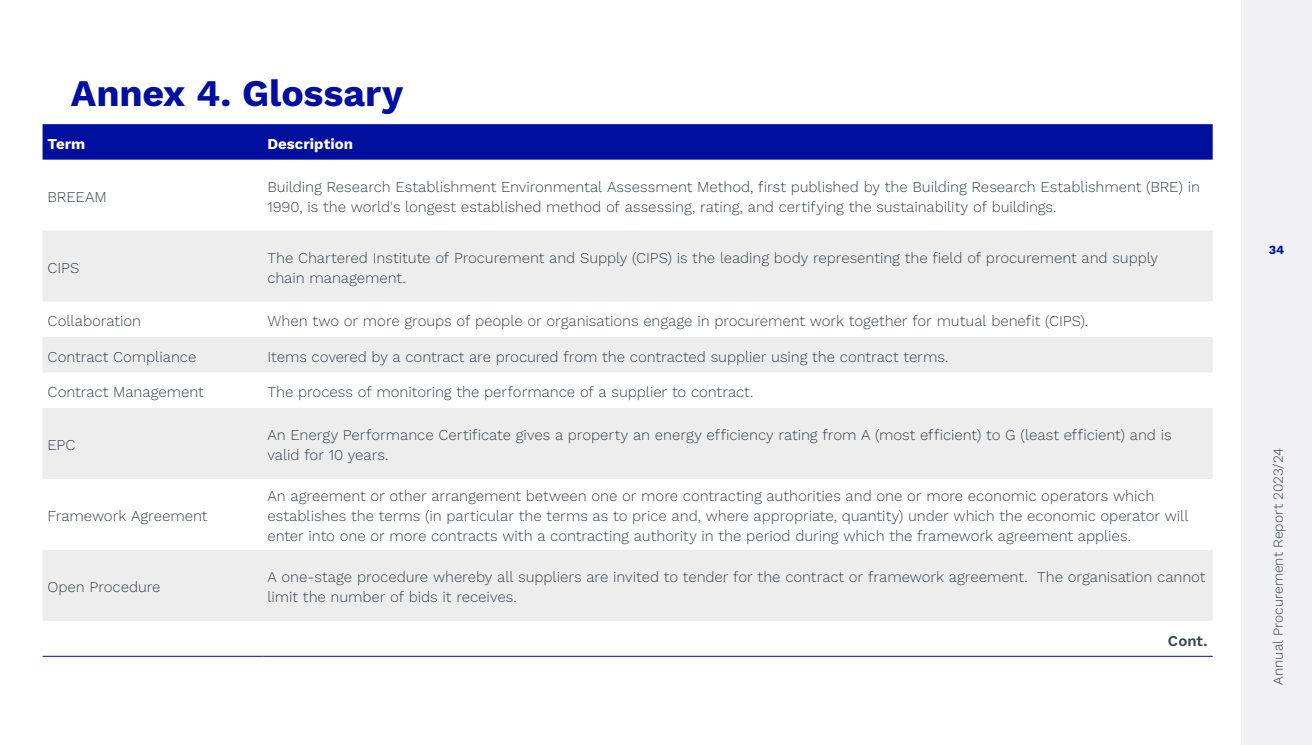
<style>
.page{position:relative;width:1312px;height:745px;background:#fff}
.page>*{position:absolute;margin:0;border:0;box-sizing:border-box;transform-origin:0 0}
.Heading_2{font:700 37.5px "Work Sans";color:#000f9e}
.TAble_BODY_NOT_Aligned{font:300 15px/20px "Work Sans";letter-spacing:-.005em;color:#39444c}
.Table-HeadeR_WHITE{font:700 15px "Work Sans";color:#fff}
.TAble_BODY_NOT_Aligned-2{font:600 15px "Work Sans";color:#39444c}
.t1{font:300 13.75px "Work Sans";color:#39444c}
.t2{font:700 12.5px "Work Sans";color:#000f9e}
</style>
<div class="page">
<div style="left:1240px;top:0;width:71px;height:744px;background:#f0f0f5"></div>
<div style="left:43px;top:124px;width:1169px;height:35px;background:#000f9e"></div>
<svg style="left:43px;top:231px;width:1169px;height:389px;fill:#ededed"></svg>
<hr style="left:43px;top:655px;width:219px;height:1px;background:#000f9e">
<hr style="left:262px;top:655px;width:950px;height:1px;background:#000f9e">
<h2 class="Heading_2" style="left:71px;top:65px;width:334px">Annex 4. Glossary</h2>
<p class="Table-HeadeR_WHITE" style="left:48px;top:132px;width:39px">Term</p>
<p class="Table-HeadeR_WHITE" style="left:267px;top:132px;width:87px">Description</p>
<p class="TAble_BODY_NOT_Aligned" style="left:48px;top:186px;width:61px">BREEAM</p>
<p class="TAble_BODY_NOT_Aligned" style="left:267px;top:176px;width:933px">Building Research Establishment Environmental Assessment Method, first published by the Building Research Establishment (BRE) in<br>1990, is the world's longest established method of assessing, rating, and certifying the sustainability of buildings.</p>
<p class="TAble_BODY_NOT_Aligned" style="left:48px;top:257px;width:33px">CIPS</p>
<p class="TAble_BODY_NOT_Aligned" style="left:267px;top:247px;width:891px">The Chartered Institute of Procurement and Supply (CIPS) is the leading body representing the field of procurement and supply chain management.</p>
<p class="TAble_BODY_NOT_Aligned" style="left:48px;top:310px;width:95px">Collaboration</p>
<p class="TAble_BODY_NOT_Aligned" style="left:267px;top:310px;width:822px">When two or more groups of people or organisations engage in procurement work together for mutual benefit (CIPS).</p>
<p class="TAble_BODY_NOT_Aligned" style="left:48px;top:346px;width:150px">Contract Compliance</p>
<p class="TAble_BODY_NOT_Aligned" style="left:267px;top:346px;width:682px">Items covered by a contract are procured from the contracted supplier using the contract terms.</p>
<p class="TAble_BODY_NOT_Aligned" style="left:48px;top:381px;width:158px">Contract Management</p>
<p class="TAble_BODY_NOT_Aligned" style="left:267px;top:381px;width:487px">The process of monitoring the performance of a supplier to contract.</p>
<p class="TAble_BODY_NOT_Aligned" style="left:48px;top:434px;width:29px">EPC</p>
<p class="TAble_BODY_NOT_Aligned" style="left:267px;top:424px;width:905px">An Energy Performance Certificate gives a property an energy efficiency rating from A (most efficient) to G (least efficient) and is valid for 10 years.</p>
<p class="TAble_BODY_NOT_Aligned" style="left:48px;top:505px;width:161px">Framework Agreement</p>
<p class="TAble_BODY_NOT_Aligned" style="left:267px;top:485px;width:922px">An agreement or other arrangement between one or more contracting authorities and one or more economic operators which establishes the terms (in particular the terms as to price and, where appropriate, quantity) under which the economic operator will enter into one or more contracts with a contracting authority in the period during which the framework agreement applies.</p>
<p class="TAble_BODY_NOT_Aligned" style="left:48px;top:576px;width:114px">Open Procedure</p>
<p class="TAble_BODY_NOT_Aligned" style="left:267px;top:566px;width:939px">A one-stage procedure whereby all suppliers are invited to tender for the contract or framework agreement. The organisation cannot limit the number of bids it receives.</p>
<p class="TAble_BODY_NOT_Aligned-2" style="left:1167px;top:628px;width:41px">Cont.</p>
<p class="t2" style="left:1268px;top:240px;width:17px">34</p>
<p class="t1" style="left:1267px;top:684px;width:238px;rotate:-90deg">Annual Procurement Report 2023/24</p>
</div>
